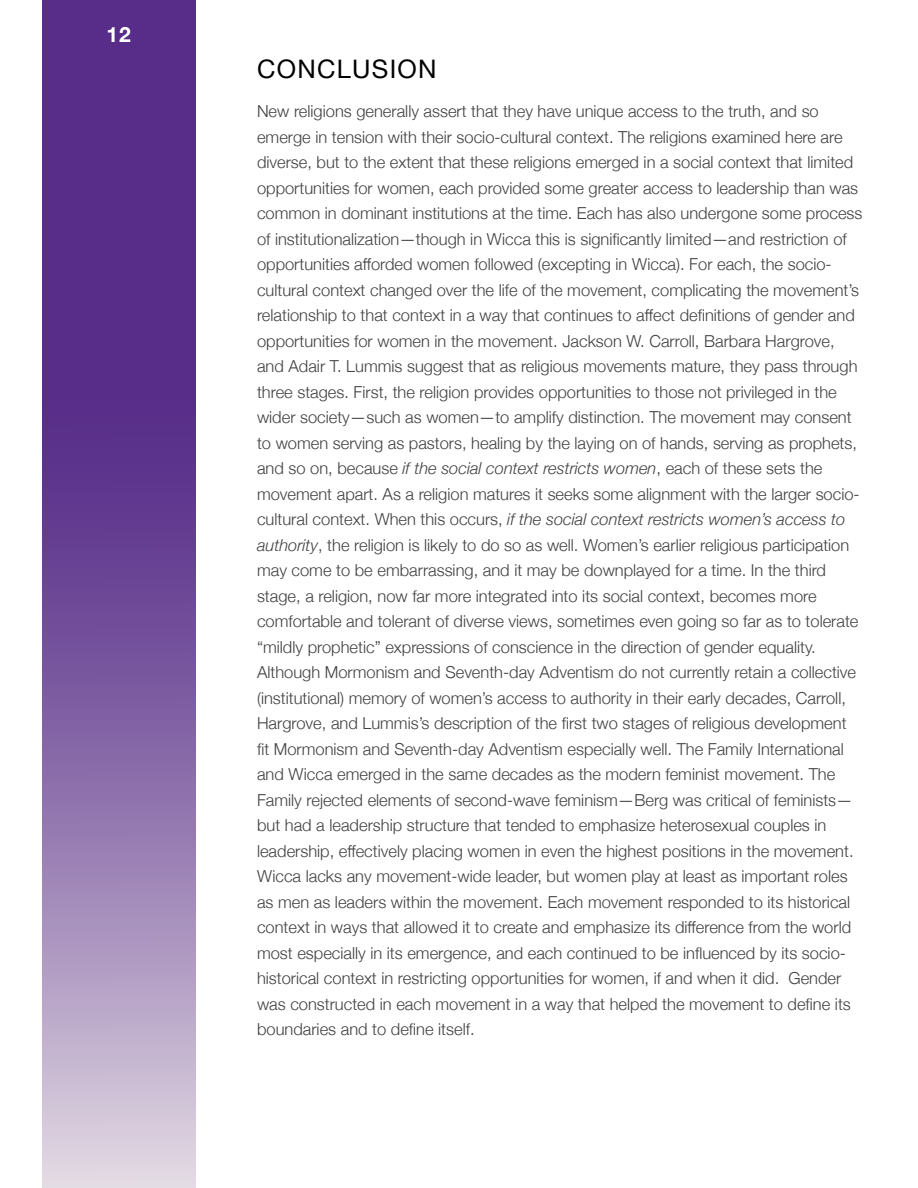
<style>
.page{position:relative;width:918px;height:1188px;background:#fff}
.page>*{position:absolute;margin:0;border:0;box-sizing:border-box;transform-origin:0 0}
.t1{font:25.5px "Helvetica Neue";letter-spacing:.05em;color:#000}
.t2{font:700 21px "Helvetica Neue";color:#fff}
.t3{font:300 16.5px/25.5px "Helvetica Neue";color:#414042}
.s1{font-style:italic}
</style>
<div class="page">
<svg style="left:42px;top:0;width:153px;height:1188px;background:#7f5ea2"></svg>
<p class="t2" style="left:107px;top:18px;width:26px">12</p>
<h1 class="t1" style="left:257px;top:51px;width:181px">CONCLUSION</h1>
<p class="t3" style="left:257px;top:97px;width:607px">New religions generally assert that they have unique access to the truth, and so emerge in tension with their socio-cultural context. The religions examined here are diverse, but to the extent that these religions emerged in a social context that limited opportunities for women, each provided some greater access to leadership than was common in dominant institutions at the time. Each has also undergone some process of institutionalization—though in Wicca this is significantly limited—and restriction of opportunities afforded women followed (excepting in Wicca). For each, the socio&shy;cultural context changed over the life of the movement, complicating the movement’s relationship to that context in a way that continues to affect definitions of gender and opportunities for women in the movement. Jackson W. Carroll, Barbara Hargrove, and Adair T. Lummis suggest that as religious movements mature, they pass through three stages. First, the religion provides opportunities to those not privileged in the wider society—such as women—to amplify distinction. The movement may consent to women serving as pastors, healing by the laying on of hands, serving as prophets, and so on, because <span class="s1">if the social context restricts women</span>, each of these sets the movement apart. As a religion matures it seeks some alignment with the larger socio&shy;cultural context. When this occurs, <span class="s1">if the social context restricts women’s access to authority</span>, the religion is likely to do so as well. Women’s earlier religious participation may come to be embarrassing, and it may be downplayed for a time. In the third stage, a religion, now far more integrated into its social context, becomes more comfortable and tolerant of diverse views, sometimes even going so far as to tolerate “mildly prophetic” expressions of conscience in the direction of gender equality.<br>Although Mormonism and Seventh-day Adventism do not currently retain a collective (institutional) memory of women’s access to authority in their early decades, Carroll, Hargrove, and Lummis’s description of the first two stages of religious development fit Mormonism and Seventh-day Adventism especially well. The Family International and Wicca emerged in the same decades as the modern feminist movement. The Family rejected elements of second-wave feminism—Berg was critical of feminists— but had a leadership structure that tended to emphasize heterosexual couples in leadership, effectively placing women in even the highest positions in the movement.<br>Wicca lacks any movement-wide leader, but women play at least as important roles as men as leaders within the movement. Each movement responded to its historical context in ways that allowed it to create and emphasize its difference from the world most especially in its emergence, and each continued to be influenced by its socio&shy;historical context in restricting opportunities for women, if and when it did. Gender was constructed in each movement in a way that helped the movement to define its boundaries and to define itself.</p>
</div>
